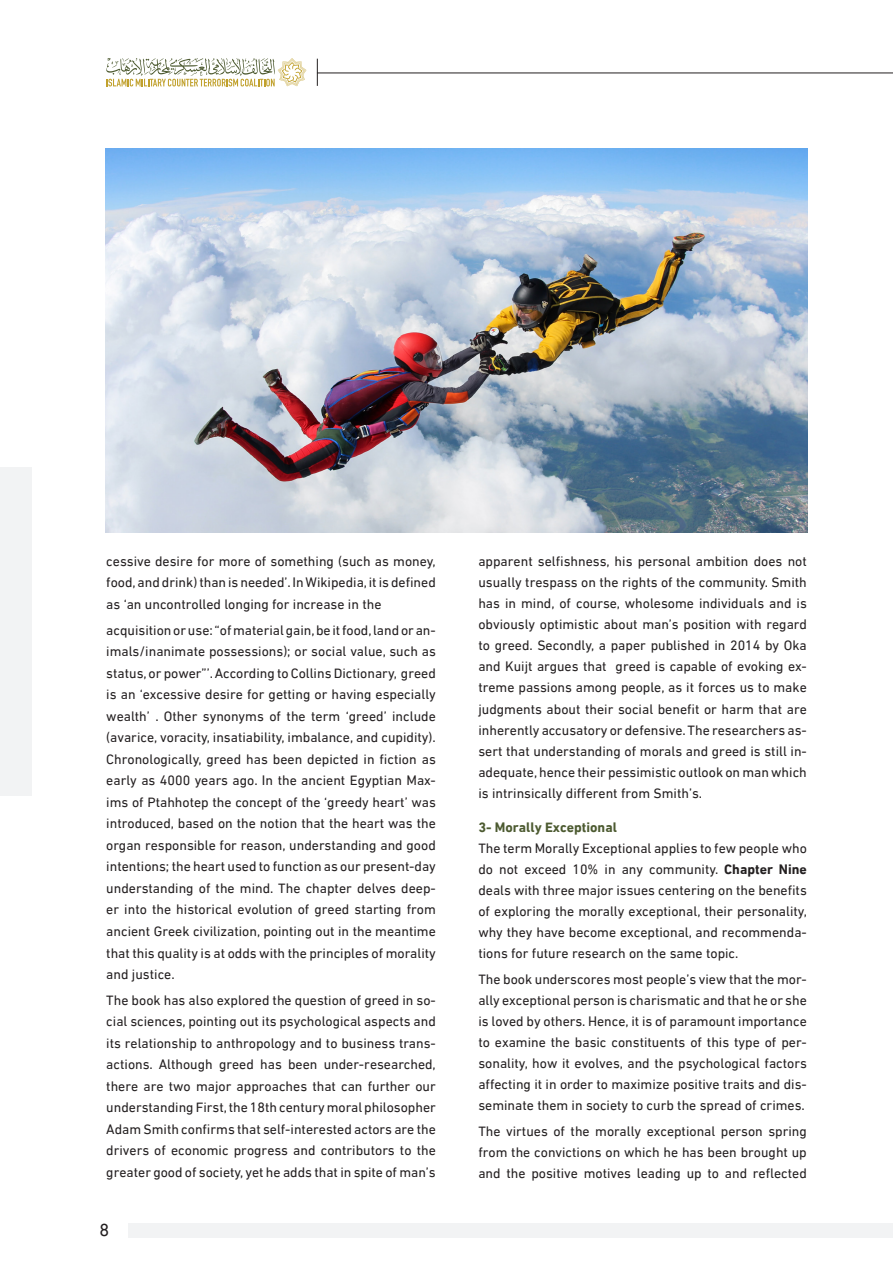
<style>
.page{position:relative;width:893px;height:1263px;background:#fff}
.page>*{position:absolute;margin:0;border:0;box-sizing:border-box;transform-origin:0 0}
.t1{font:18px "DIN Next LTW23";color:#231f20}
.t2{font:13.95px/21.5px "DIN Next LTW23";color:#231f20;text-align:justify}
.t3{font:13.95px "DIN Next LTW23 Bold 2";color:#4c5a30}
.s1{font-weight:700}
</style>
<div class="page">
<svg style="left:106px;top:58px;width:200px;height:28px"></svg>
<hr style="left:317px;top:73px;width:576px;height:1px;background:#231f20">
<svg style="left:317px;top:59px;width:1px;height:27px"></svg>
<div style="left:0;top:467px;width:32px;height:328px;background:#f2f3f4"></div>
<div style="left:128px;top:1223px;width:765px;height:15px;background:#f2f3f4"></div>
<img style="left:105px;top:149px;width:703px;height:384px">
<p class="t2" style="left:106px;top:550px;width:331px">cessive desire for more of something (such as money, food, and drink) than is needed’. In Wikipedia, it is defined as ‘an uncontrolled longing for increase in the</p>
<p class="t2" style="left:106px;top:619px;width:331px">acquisition or use: “of material gain, be it food, land or an&shy;imals/inanimate possessions); or social value, such as status, or power”’. According to Collins Dictionary, greed is an ‘excessive desire for getting or having especially wealth’ . Other synonyms of the term ‘greed’ include (avarice, voracity, insatiability, imbalance, and cupidity).<br>Chronologically, greed has been depicted in fiction as early as 4000 years ago. In the ancient Egyptian Max&shy;ims of Ptahhotep the concept of the ‘greedy heart’ was introduced, based on the notion that the heart was the organ responsible for reason, understanding and good intentions; the heart used to function as our present-day understanding of the mind. The chapter delves deep&shy;er into the historical evolution of greed starting from ancient Greek civilization, pointing out in the meantime that this quality is at odds with the principles of morality and justice.</p>
<p class="t2" style="left:106px;top:989px;width:331px">The book has also explored the question of greed in so&shy;cial sciences, pointing out its psychological aspects and its relationship to anthropology and to business trans&shy;actions. Although greed has been under-researched, there are two major approaches that can further our understanding First, the 18th century moral philosopher Adam Smith confirms that self-interested actors are the drivers of economic progress and contributors to the greater good of society, yet he adds that in spite of man’s</p>
<p class="t1" style="left:99px;top:1219px;width:11px">8</p>
<p class="t2" style="left:478px;top:550px;width:330px">apparent selfishness, his personal ambition does not usually trespass on the rights of the community. Smith has in mind, of course, wholesome individuals and is obviously optimistic about man’s position with regard to greed. Secondly, a paper published in 2014 by Oka and Kuijt argues that greed is capable of evoking ex&shy;treme passions among people, as it forces us to make judgments about their social benefit or harm that are inherently accusatory or defensive. The researchers as&shy;sert that understanding of morals and greed is still in&shy;adequate, hence their pessimistic outlook on man which is intrinsically different from Smith’s.</p>
<p class="t3" style="left:478px;top:819px;width:140px">3- Morally Exceptional</p>
<p class="t2" style="left:478px;top:837px;width:330px">The term Morally Exceptional applies to few people who do not exceed 10% in any community. <span class="s1">Chapter Nine </span>deals with three major issues centering on the benefits of exploring the morally exceptional, their personality, why they have become exceptional, and recommenda&shy;tions for future research on the same topic.</p>
<p class="t2" style="left:478px;top:968px;width:330px">The book underscores most people’s view that the mor&shy;ally exceptional person is charismatic and that he or she is loved by others. Hence, it is of paramount importance to examine the basic constituents of this type of per&shy;sonality, how it evolves, and the psychological factors affecting it in order to maximize positive traits and dis&shy;seminate them in society to curb the spread of crimes.</p>
<p class="t2" style="left:478px;top:1120px;width:330px">The virtues of the morally exceptional person spring from the convictions on which he has been brought up and the positive motives leading up to and reflected</p>
</div>
